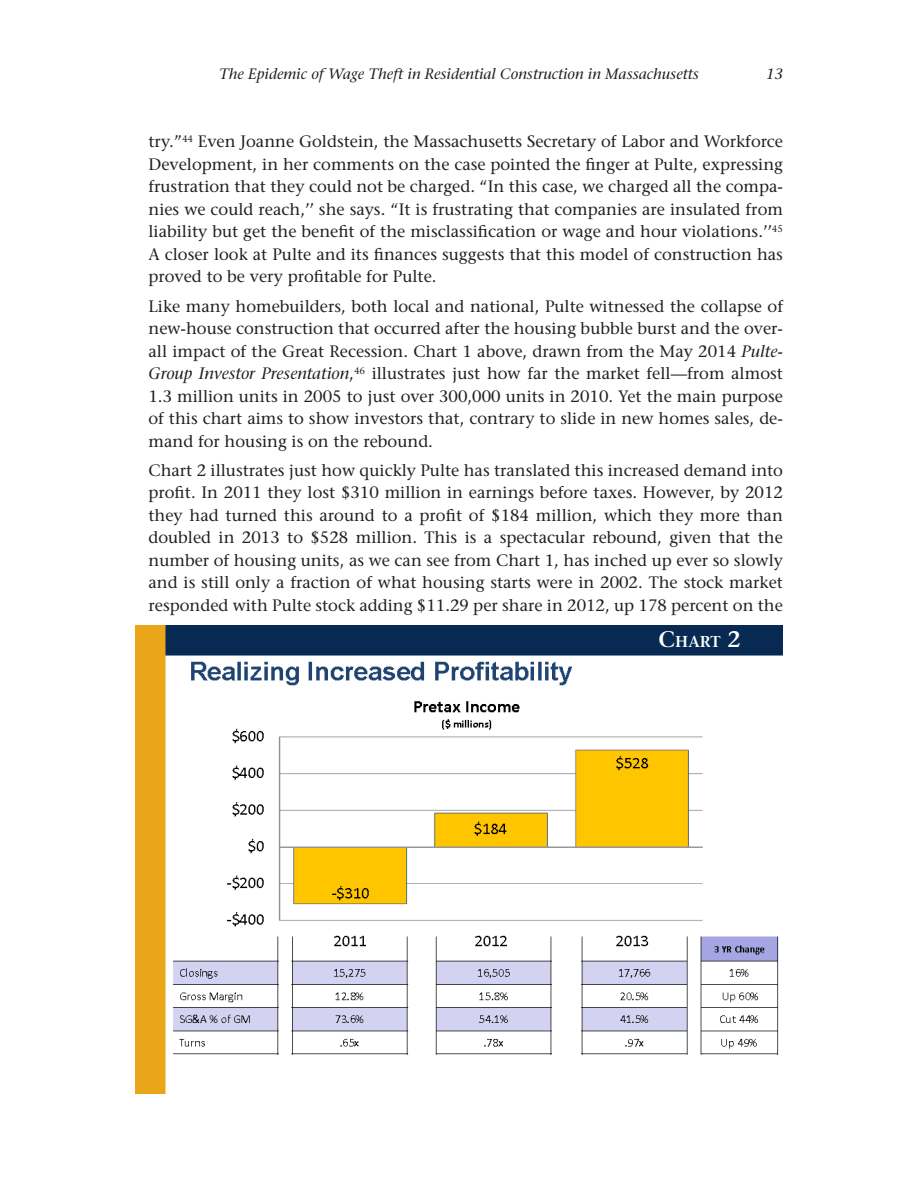
<style>
.page{position:relative;width:918px;height:1188px;background:#fff}
.page>*{position:absolute;margin:0;border:0;box-sizing:border-box;transform-origin:0 0}
.body{font:16.5px/22.5px "Stone Serif";color:#231f20;text-align:justify}
.chart{font:600 15.75px "Stone Serif";color:#fff}
.t1{font:italic 15px "Stone Serif";color:#231f20}
.s1{font-style:italic}
.s2{font-size:22.5px}
</style>
<div class="page">
<img style="left:135px;top:625px;width:648px;height:469px">
<p class="t1" style="left:219px;top:65px;width:481px">The Epidemic of Wage Theft in Residential Construction in Massachusetts</p>
<p class="t1" style="left:766px;top:65px;width:19px">13</p>
<p class="body" style="left:148px;top:130px;width:636px">try.”<sup>44</sup> Even Joanne Goldstein, the Massachusetts Secretary of Labor and Workforce Development, in her comments on the case pointed the finger at Pulte, expressing frustration that they could not be charged. “In this case, we charged all the compa&shy;nies we could reach,’’ she says. “It is frustrating that companies are insulated from liability but get the benefit of the misclassification or wage and hour violations.’’<sup>45<br></sup>A closer look at Pulte and its finances suggests that this model of construction has proved to be very profitable for Pulte.</p>
<p class="body" style="left:148px;top:295px;width:636px">Like many homebuilders, both local and national, Pulte witnessed the collapse of new-house construction that occurred after the housing bubble burst and the over&shy;all impact of the Great Recession. Chart 1 above, drawn from the May 2014 <span class="s1">Pulte-Group Investor Presentation</span>,<sup>46</sup> illustrates just how far the market fell—from almost 1.3 million units in 2005 to just over 300,000 units in 2010. Yet the main purpose of this chart aims to show investors that, contrary to slide in new homes sales, de&shy;mand for housing is on the rebound.</p>
<p class="body" style="left:148px;top:459px;width:636px">Chart 2 illustrates just how quickly Pulte has translated this increased demand into profit. In 2011 they lost $310 million in earnings before taxes. However, by 2012 they had turned this around to a profit of $184 million, which they more than doubled in 2013 to $528 million. This is a spectacular rebound, given that the number of housing units, as we can see from Chart 1, has inched up ever so slowly and is still only a fraction of what housing starts were in 2002. The stock market responded with Pulte stock adding $11.29 per share in 2012, up 178 percent on the</p>
<p class="chart" style="left:659px;top:632px;width:84px"><span class="s2">C</span>hart <span class="s2">2</span></p>
</div>
